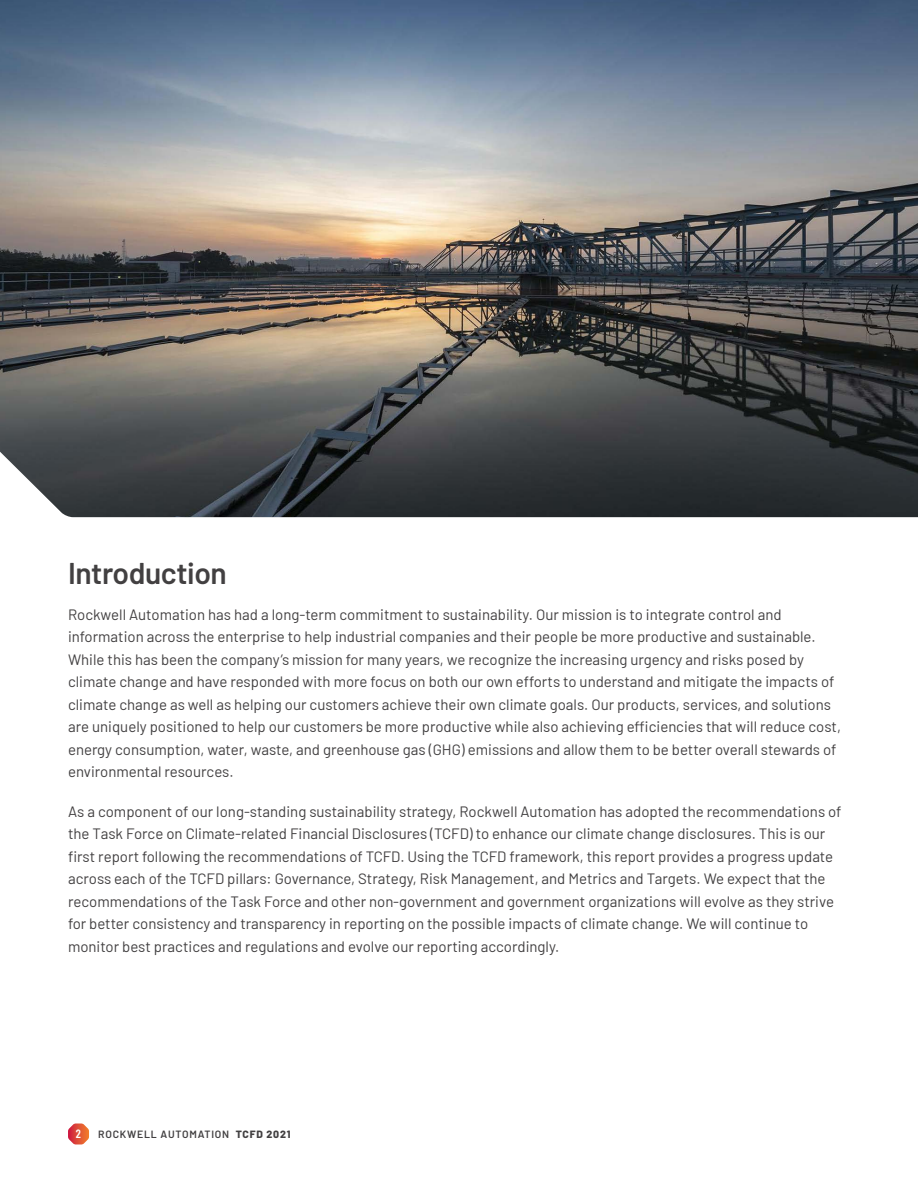
<style>
.page{position:relative;width:918px;height:1188px;background:#fff}
.page>*{position:absolute;margin:0;border:0;box-sizing:border-box;transform-origin:0 0}
.t1{font:600 30px "Barlow";letter-spacing:-.015em;color:#424041}
.t2{font:15px/22.5px "Barlow";color:#424041}
.t3{font:600 12px "Barlow Condensed";color:#fff}
.t4{font:600 10.5px "Barlow";letter-spacing:.075em;color:#424041}
.s1{font-weight:800}
</style>
<div class="page">
<svg style="left:68px;top:1124px;width:21px;height:20px"></svg>
<img style="left:0;top:0;width:918px;height:517px">
<h1 class="t1" style="left:68px;top:551px;width:160px">Introduction</h1>
<p class="t2" style="left:68px;top:602px;width:775px">Rockwell Automation has had a long-term commitment to sustainability. Our mission is to integrate control and information across the enterprise to help industrial companies and their people be more productive and sustainable.<br>While this has been the company’s mission for many years, we recognize the increasing urgency and risks posed by climate change and have responded with more focus on both our own efforts to understand and mitigate the impacts of climate change as well as helping our customers achieve their own climate goals. Our products, services, and solutions are uniquely positioned to help our customers be more productive while also achieving efficiencies that will reduce cost, energy consumption, water, waste, and greenhouse gas (GHG) emissions and allow them to be better overall stewards of environmental resources.</p>
<p class="t2" style="left:68px;top:799px;width:775px">As a component of our long-standing sustainability strategy, Rockwell Automation has adopted the recommendations of the Task Force on Climate-related Financial Disclosures (TCFD) to enhance our climate change disclosures. This is our first report following the recommendations of TCFD. Using the TCFD framework, this report provides a progress update across each of the TCFD pillars: Governance, Strategy, Risk Management, and Metrics and Targets. We expect that the recommendations of the Task Force and other non-government and government organizations will evolve as they strive for better consistency and transparency in reporting on the possible impacts of climate change. We will continue to monitor best practices and regulations and evolve our reporting accordingly.</p>
<p class="t3" style="left:76px;top:1125px;width:7px">2</p>
<p class="t4" style="left:98px;top:1126px;width:194px">ROCKWELL AUTOMATION <span class="s1">TCFD 2021</span></p>
</div>
